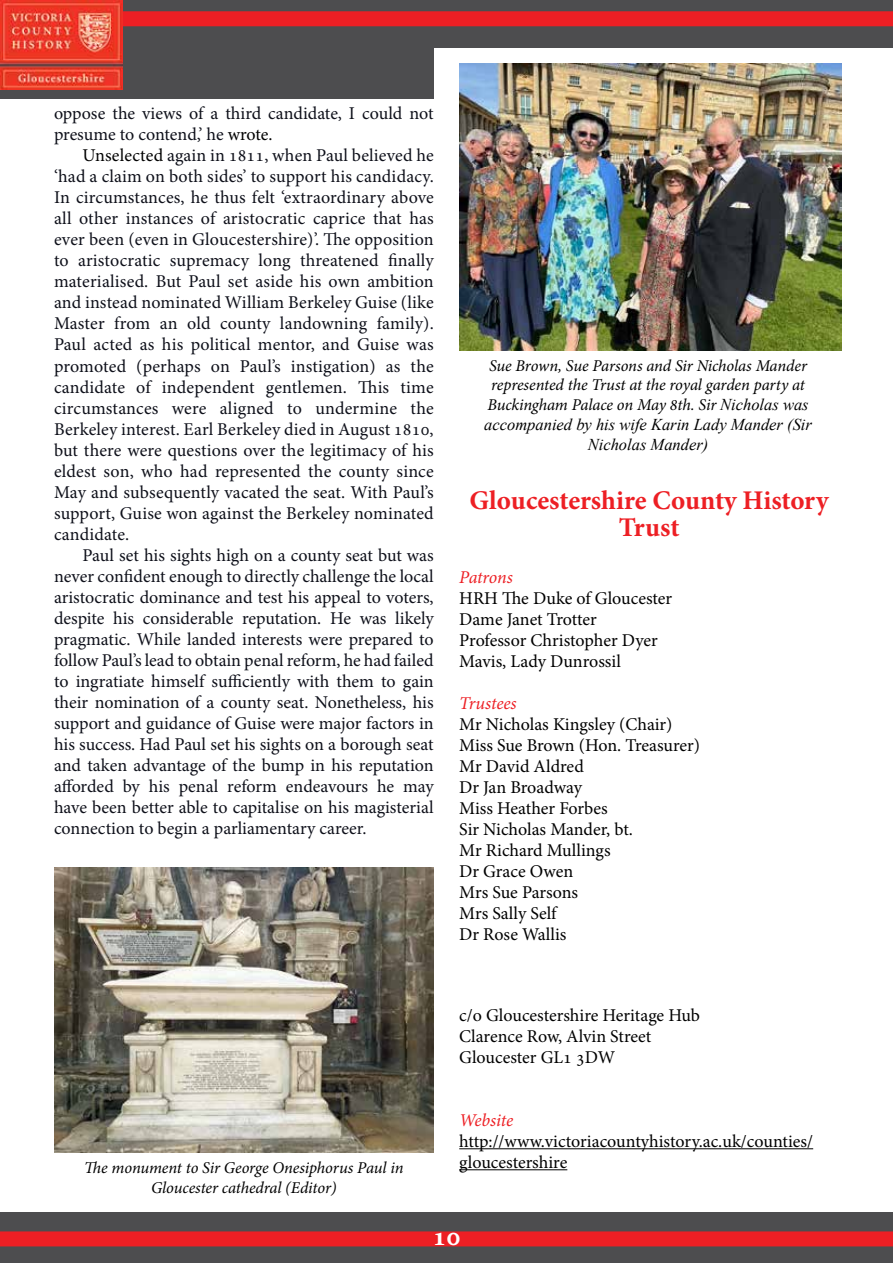
<style>
.page{position:relative;width:893px;height:1263px;background:#fff}
.page>*{position:absolute;margin:0;border:0;box-sizing:border-box;transform-origin:0 0}
.t1{font:700 27px/27px "Minion Pro";letter-spacing:-.005em;color:#ed1f24;text-align:center}
.t2{font:700 27px "Minion Pro";color:#fff}
.t3{font:18px/21px "Minion Pro";color:#0e101a;text-align:justify}
.t4{font:18px/21px "Minion Pro";letter-spacing:-.005em;color:#000}
.t5{font:italic 18px "Minion Pro";letter-spacing:-.01em;color:#ed1f24}
.t6{font:italic 16.5px/19.8px "Minion Pro";letter-spacing:-.01em;color:#000;text-align:center}
.t7{font:italic 16.5px/19.8px "Times New Roman";color:#000;text-align:center}
.s1{color:#000}
.s2{font-family:"Times New Roman"}
</style>
<div class="page">
<div style="left:0;top:45px;width:434px;height:53px;background:#4d4d4f"></div>
<div style="left:0;top:0;width:893px;height:48px;background:#4d4d4f"></div>
<div style="left:0;top:11px;width:893px;height:15px;background:#ed1f24"></div>
<img style="left:0;top:0;width:122px;height:90px">
<div style="left:0;top:1212px;width:893px;height:51px;background:#4d4d4f"></div>
<div style="left:0;top:1231px;width:893px;height:15px;background:#ed1f24"></div>
<hr style="left:459px;top:1148px;width:354px;height:1px;background:#000">
<hr style="left:459px;top:1169px;width:108px;height:1px;background:#000">
<img style="left:54px;top:867px;width:380px;height:285px">
<img style="left:459px;top:64px;width:382px;height:286px">
<p class="t3" style="left:54px;top:103px;width:381px">oppose the views of a third candidate, I could not presume to contend,’ he <span class="s1">wrote.</span></p>
<p class="t3" style="left:54px;top:145px;width:381px;text-indent:28px"><span class="s1">Unselected</span> again in 1811, when Paul believed he ‘had a claim on both sides’ to support his candidacy.<br>In circumstances, he thus felt ‘extraordinary above all other instances of aristocratic caprice that has ever been (even in Gloucestershire)’. The opposition to aristocratic supremacy long threatened finally materialised. But Paul set aside his own ambition and instead nominated William Berkeley Guise (like Master from an old county landowning family).<br>Paul acted as his political mentor, and Guise was promoted (perhaps on Paul’s instigation) as the candidate of independent gentlemen. This time circumstances were aligned to undermine the Berkeley interest. Earl Berkeley died in August 1810, but there were questions over the legitimacy of his eldest son, who had represented the county since May and subsequently vacated the seat. With Paul’s support, Guise won against the Berkeley nominated candidate.</p>
<p class="t3" style="left:54px;top:544px;width:381px;text-indent:28px">Paul set his sights high on a county seat but was never confident enough to directly challenge the local aristocratic dominance and test his appeal to voters, despite his considerable reputation. He was likely pragmatic. While landed interests were prepared to follow Paul’s lead to obtain penal reform, he had failed to ingratiate himself sufficiently with them to gain their nomination of a county seat. Nonetheless, his support and guidance of Guise were major factors in his success. Had Paul set his sights on a borough seat and taken advantage of the bump in his reputation afforded by his penal reform endeavours he may have been better able to capitalise on his magisterial connection to begin a parliamentary career.</p>
<p class="t6" style="left:487px;top:355px;width:323px;text-align:left">Sue Brown, Sue Parsons and Sir Nicholas Mander represented the Trust at the royal garden party at<br>Buckingham Palace on May 8th. Sir <span class="s2">Nicholas was</span></p>
<p class="t7" style="left:484px;top:414px;width:329px">accompanied by his wife Karin Lady Mander (Sir<br>Nicholas Mander)</p>
<h1 class="t1" style="left:470px;top:486px;width:361px">Gloucestershire County History<br>Trust</h1>
<p class="t5" style="left:459px;top:565px;width:55px">Patrons</p>
<p class="t4" style="left:459px;top:588px;width:215px">HRH The Duke of Gloucester<br>Dame Janet Trotter<br>Professor Christopher Dyer<br>Mavis, Lady Dunrossil</p>
<p class="t5" style="left:459px;top:691px;width:59px">Trustees</p>
<p class="t4" style="left:459px;top:714px;width:242px">Mr Nicholas Kingsley (Chair)<br>Miss Sue Brown (Hon. Treasurer)<br>Mr David Aldred<br>Dr Jan Broadway<br>Miss Heather Forbes<br>Sir Nicholas Mander, bt.<br>Mr Richard Mullings<br>Dr Grace Owen<br>Mrs Sue Parsons<br>Mrs Sally Self<br>Dr Rose Wallis</p>
<p class="t6" style="left:84px;top:1157px;width:321px">The monument to Sir George Onesiphorus Paul in<br>Gloucester cathedral (Editor)</p>
<p class="t4" style="left:459px;top:1005px;width:242px">c/o Gloucestershire Heritage Hub<br>Clarence Row, Alvin Street<br>Gloucester GL1 3DW</p>
<p class="t5" style="left:459px;top:1108px;width:55px">Website</p>
<p class="t4" style="left:459px;top:1131px;width:355px">http://www.victoriacountyhistory.ac.uk/counties/ gloucestershire</p>
<h1 class="t2" style="left:432px;top:1217px;width:30px">10</h1>
</div>
